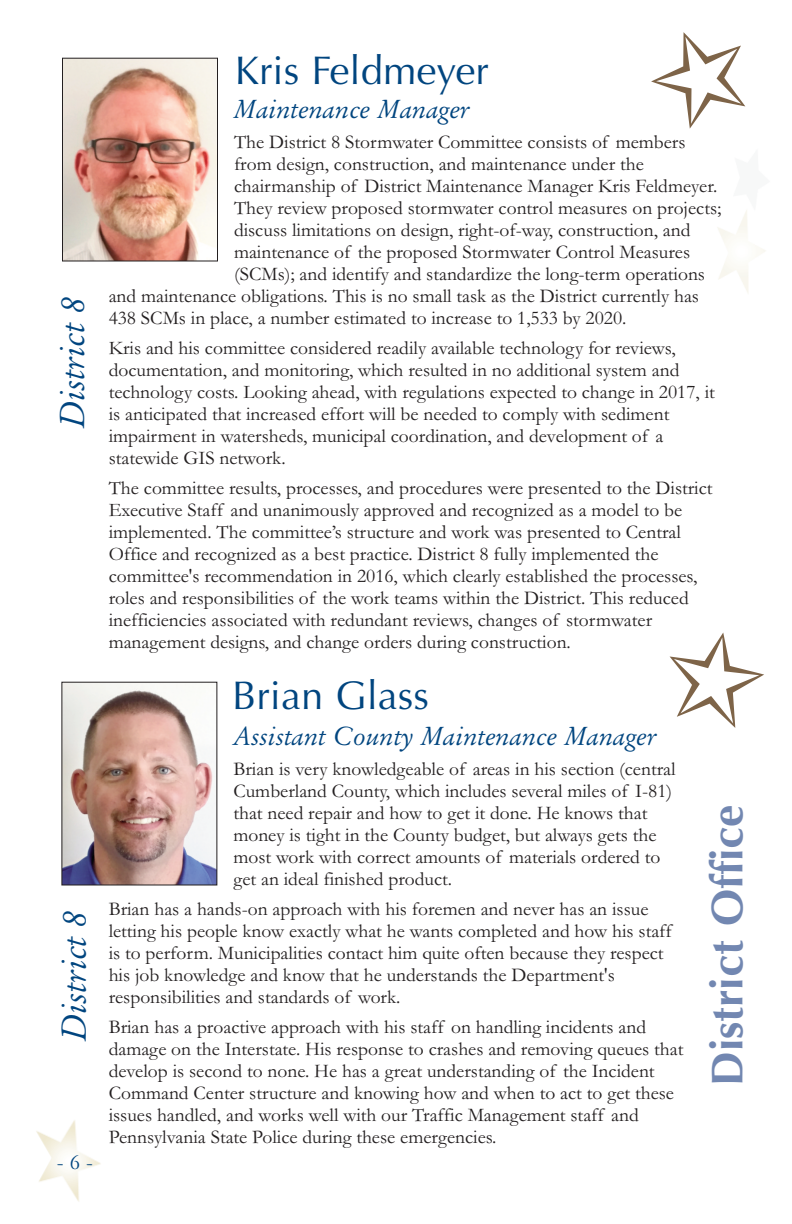
<style>
.page{position:relative;width:792px;height:1224px;background:#fff}
.page>*{position:absolute;margin:0;border:0;box-sizing:border-box;transform-origin:0 0}
.t1{font:700 44.6px "Optima";color:#7287b1}
.t2{font:40px "Optima";color:#01457f}
.t3{font:italic 34px "Garamand Classic";color:#01457f}
.t4{font:italic 26px "Garamand Classic";color:#01457f}
.t5{font:22px "Garamond";color:#01457f}
.t6{font:19.6px/22px "Garamond";color:#231f20}
</style>
<div class="page">
<img style="left:36px;top:1120px;width:65px;height:82px">
<img style="left:63px;top:684px;width:152px;height:199px">
<img style="left:64px;top:60px;width:152px;height:199px">
<div style="left:62px;top:58px;width:156px;height:203px;border:1px solid #231f20"></div>
<h3 class="t3" style="left:53px;top:428px;width:133px;rotate:-90deg">District 8</h3>
<h3 class="t3" style="left:54px;top:1041px;width:133px;rotate:-90deg">District 8</h3>
<p class="t5" style="left:57px;top:1148px;width:38px">-6-</p>
<h2 class="t2" style="left:235px;top:47px;width:256px">Kris Feldmeyer</h2>
<h3 class="t4" style="left:234px;top:94px;width:237px">Maintenance Manager</h3>
<p class="t6" style="left:234px;top:130px;width:453px">The District 8 Stormwater Committee consists of members</p>
<p class="t6" style="left:234px;top:152px;width:411px">from design, construction, and maintenance under the</p>
<p class="t6" style="left:234px;top:174px;width:485px">chairmanship of District Maintenance Manager Kris Feldmeyer.</p>
<p class="t6" style="left:234px;top:196px;width:489px">They review proposed stormwater control measures on projects;</p>
<p class="t6" style="left:234px;top:218px;width:458px">discuss limitations on design, right-of-way, construction, and</p>
<p class="t6" style="left:234px;top:240px;width:458px">maintenance of the proposed Stormwater Control Measures</p>
<p class="t6" style="left:234px;top:262px;width:473px">(SCMs); and identify and standardize the long-term operations</p>
<p class="t6" style="left:109px;top:284px;width:592px">and maintenance obligations. This is no small task as the District currently has</p>
<p class="t6" style="left:109px;top:306px;width:519px">438 SCMs in place, a number estimated to increase to 1,533 by 2020.</p>
<p class="t6" style="left:109px;top:336px;width:608px">Kris and his committee considered readily available technology for reviews, documentation, and monitoring, which resulted in no additional system and technology costs. Looking ahead, with regulations expected to change in 2017, it is anticipated that increased effort will be needed to comply with sediment impairment in watersheds, municipal coordination, and development of a statewide GIS network.</p>
<p class="t6" style="left:109px;top:476px;width:605px">The committee results, processes, and procedures were presented to the District Executive Staff and unanimously approved and recognized as a model to be implemented. The committee’s structure and work was presented to Central Office and recognized as a best practice. District 8 fully implemented the committee's recommendation in 2016, which clearly established the processes, roles and responsibilities of the work teams within the District. This reduced inefficiencies associated with redundant reviews, changes of stormwater management designs, and change orders during construction.</p>
<h2 class="t2" style="left:232px;top:672px;width:198px">Brian Glass</h2>
<h3 class="t4" style="left:234px;top:721px;width:424px">Assistant County Maintenance Manager</h3>
<p class="t6" style="left:233px;top:758px;width:444px">Brian is very knowledgeable of areas in his section (central Cumberland County, which includes several miles of I-81) that need repair and how to get it done. He knows that money is tight in the County budget, but always gets the most work with correct amounts of materials ordered to get an ideal finished product.</p>
<p class="t6" style="left:109px;top:898px;width:565px">Brian has a hands-on approach with his foremen and never has an issue letting his people know exactly what he wants completed and how his staff is to perform. Municipalities contact him quite often because they respect his job knowledge and know that he understands the Department's responsibilities and standards of work.</p>
<p class="t6" style="left:109px;top:1016px;width:576px">Brian has a proactive approach with his staff on handling incidents and damage on the Interstate. His response to crashes and removing queues that develop is second to none. He has a great understanding of the Incident Command Center structure and knowing how and when to act to get these issues handled, and works well with our Traffic Management staff and Pennsylvania State Police during these emergencies.</p>
<h1 class="t1" style="left:702px;top:1086px;width:283px;rotate:-90deg">District Office</h1>
</div>
